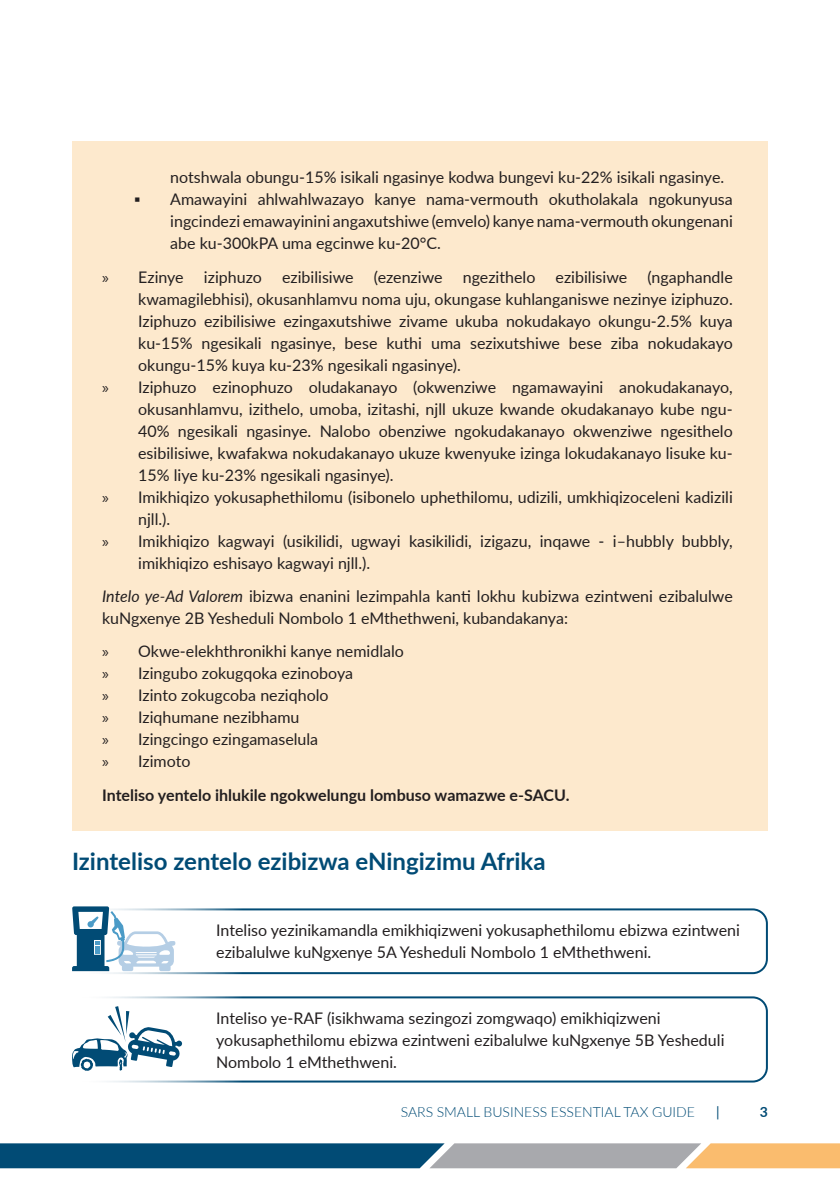
<style>
.page{position:relative;width:840px;height:1191px;background:#fff}
.page>*{position:absolute;margin:0;border:0;box-sizing:border-box;transform-origin:0 0}
.t1{font:700 24px "Lato";color:#014b75}
.t2{font:16px/22px "Lato";color:#231f20}
.t3{font:700 16px "Lato";color:#231f20}
.t4{font:300 14px "Lato";color:#014b75}
.t5{font:14px "Lato";color:#014b75}
.t6{font:700 14px "Lato";color:#014b75}
.s1{font-family:"Myriad Pro"}
.s2{font-style:italic}
</style>
<div class="page">
<svg style="left:0;top:1143px;width:839px;height:25px;background:#637f89"></svg>
<div style="left:72px;top:142px;width:695px;height:689px;background:#fde9cd"></div>
<svg style="left:72px;top:908px;width:696px;height:67px"></svg>
<svg style="left:72px;top:996px;width:696px;height:87px"></svg>
<svg style="left:72px;top:906px;width:103px;height:65px"></svg>
<p class="t2" style="left:170px;top:166px;width:555px">notshwala obungu-15% isikali ngasinye kodwa bungevi ku-22% isikali ngasinye.</p>
<p class="t2" style="left:170px;top:188px;width:563px;text-align:justify;text-indent:-36px">▪ Amawayini ahlwahlwazayo kanye nama-vermouth okutholakala ngokunyusa ingcindezi emawayinini angaxutshiwe (emvelo) kanye nama-vermouth okungenani abe ku-300kPA uma egcinwe ku-20°C.</p>
<p class="t2" style="left:102px;top:265px;width:83px"><span class="s1">»</span> Ezinye</p>
<p class="t2" style="left:204px;top:265px;width:59px">iziphuzo</p>
<p class="t2" style="left:282px;top:265px;width:73px">ezibilisiwe</p>
<p class="t2" style="left:373px;top:265px;width:70px">(ezenziwe</p>
<p class="t2" style="left:462px;top:265px;width:74px">ngezithelo</p>
<p class="t2" style="left:555px;top:265px;width:73px">ezibilisiwe</p>
<p class="t2" style="left:138px;top:265px;width:596px;text-align:justify;text-indent:509px">(ngaphandle kwamagilebhisi), okusanhlamvu noma uju, okungase kuhlanganiswe nezinye iziphuzo.<br>Iziphuzo ezibilisiwe ezingaxutshiwe zivame ukuba nokudakayo okungu-2.5% kuya ku-15% ngesikali ngasinye, bese kuthi uma sezixutshiwe bese ziba nokudakayo okungu-15% kuya ku-23% ngesikali ngasinye).</p>
<p class="t2" style="left:138px;top:375px;width:595px;text-align:justify;text-indent:-36px"><span class="s1">»</span> Iziphuzo ezinophuzo oludakanayo (okwenziwe ngamawayini anokudakanayo, okusanhlamvu, izithelo, umoba, izitashi, njll ukuze kwande okudakanayo kube ngu-40% ngesikali ngasinye. Nalobo obenziwe ngokudakanayo okwenziwe ngesithelo esibilisiwe, kwafakwa nokudakanayo ukuze kwenyuke izinga lokudakanayo lisuke ku-15% liye ku-23% ngesikali ngasinye).</p>
<p class="t2" style="left:138px;top:485px;width:596px;text-indent:-36px"><span class="s1">»</span> Imikhiqizo yokusaphethilomu (isibonelo uphethilomu, udizili, umkhiqizoceleni kadizili njll.).</p>
<p class="t2" style="left:138px;top:529px;width:595px;text-indent:-36px"><span class="s1">»</span> Imikhiqizo kagwayi (usikilidi, ugwayi kasikilidi, izigazu, inqawe - i–hubbly bubbly, imikhiqizo eshisayo kagwayi njll.).</p>
<p class="t2" style="left:102px;top:584px;width:631px"><span class="s2">Intelo ye-Ad Valorem</span> ibizwa enanini lezimpahla kanti lokhu kubizwa ezintweni ezibalulwe kuNgxenye 2B Yesheduli Nombolo 1 eMthethweni, kubandakanya:</p>
<p class="t2" style="left:102px;top:640px;width:303px"><span class="s1">»</span> Okwe-elekhthronikhi kanye nemidlalo</p>
<p class="t2" style="left:102px;top:662px;width:252px"><span class="s1">»</span> Izingubo zokugqoka ezinoboya</p>
<p class="t2" style="left:102px;top:684px;width:228px"><span class="s1">»</span> Izinto zokugcoba neziqholo</p>
<p class="t2" style="left:102px;top:706px;width:199px"><span class="s1">»</span> Iziqhumane nezibhamu</p>
<p class="t2" style="left:102px;top:728px;width:217px"><span class="s1">»</span> Izingcingo ezingamaselula</p>
<p class="t2" style="left:102px;top:750px;width:90px"><span class="s1">»</span> Izimoto</p>
<p class="t3" style="left:102px;top:783px;width:468px">Inteliso yentelo ihlukile ngokwelungu lombuso wamazwe e-SACU.</p>
<p class="t1" style="left:72px;top:843px;width:475px">Izinteliso zentelo ezibizwa eNingizimu Afrika</p>
<p class="t2" style="left:216px;top:918px;width:525px">Inteliso yezinikamandla emikhiqizweni yokusaphethilomu ebizwa ezintweni ezibalulwe kuNgxenye 5A Yesheduli Nombolo 1 eMthethweni.</p>
<p class="t2" style="left:216px;top:1006px;width:509px">Inteliso ye-RAF (isikhwama sezingozi zomgwaqo) emikhiqizweni yokusaphethilomu ebizwa ezintweni ezibalulwe kuNgxenye 5B Yesheduli<br>Nombolo 1 eMthethweni.</p>
<p class="t4" style="left:400px;top:1102px;width:295px">SARS SMALL BUSINESS ESSENTIAL TAX GUIDE</p>
<p class="t5" style="left:715px;top:1102px;width:5px">|</p>
<p class="t6" style="left:759px;top:1101px;width:10px">3</p>
</div>
